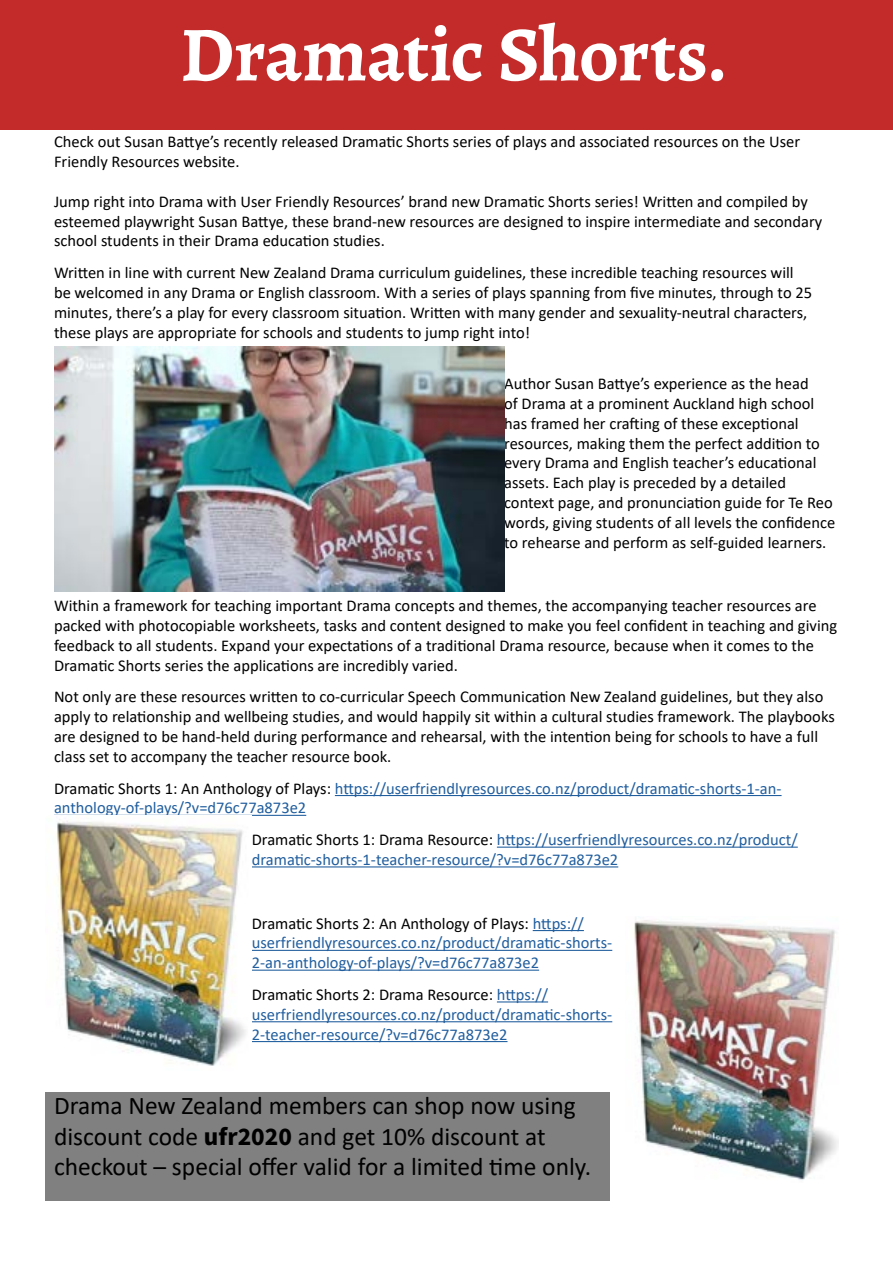
<style>
.page{position:relative;width:893px;height:1263px;background:#fff}
.page>*{position:absolute;margin:0;border:0;box-sizing:border-box;transform-origin:0 0}
.t1{font:700 78px "Alegreya";letter-spacing:-.01em;color:#fff}
.t2{font:25.5px/30.6px "Calibri";color:#000}
.t3{font:16.5px/19.8px "Calibri";color:#000}
.t4{font:16.5px/19.8px "Calibri";color:#215e9e}
.s1{color:#000}
.s2{font-family:"Source Sans Pro";font-weight:700}
</style>
<div class="page">
<div style="left:46px;top:1092px;width:564px;height:108px;background:#808080"></div>
<hr style="left:335px;top:795px;width:447px;height:1px;background:#215e9e">
<hr style="left:54px;top:815px;width:252px;height:1px;background:#215e9e">
<hr style="left:497px;top:847px;width:301px;height:1px;background:#215e9e">
<hr style="left:252px;top:866px;width:366px;height:1px;background:#215e9e">
<hr style="left:533px;top:930px;width:51px;height:1px;background:#215e9e">
<hr style="left:252px;top:950px;width:360px;height:1px;background:#215e9e">
<hr style="left:252px;top:970px;width:287px;height:1px;background:#215e9e">
<hr style="left:497px;top:1001px;width:51px;height:1px;background:#215e9e">
<hr style="left:252px;top:1021px;width:360px;height:1px;background:#215e9e">
<hr style="left:252px;top:1041px;width:255px;height:1px;background:#215e9e">
<img style="left:634px;top:916px;width:205px;height:264px">
<img style="left:54px;top:815px;width:198px;height:251px">
<img style="left:54px;top:346px;width:450px;height:245px">
<div style="left:0;top:0;width:893px;height:129px;background:#c22b2a"></div>
<h1 class="t1" style="left:180px;top:1px;width:549px">Dramatic Shorts.</h1>
<p class="t3" style="left:54px;top:132px;width:748px">Check out Susan Battye’s recently released Dramatic Shorts series of plays and associated resources on the User<br>Friendly Resources website.</p>
<p class="t3" style="left:54px;top:191px;width:770px">Jump right into Drama with User Friendly Resources’ brand new Dramatic Shorts series! Written and compiled by esteemed playwright Susan Battye, these brand-new resources are designed to inspire intermediate and secondary school students in their Drama education studies.</p>
<p class="t3" style="left:54px;top:262px;width:760px">Written in line with current New Zealand Drama curriculum guidelines, these incredible teaching resources will be welcomed in any Drama or English classroom. With a series of plays spanning from five minutes, through to 25 minutes, there’s a play for every classroom situation. Written with many gender and sexuality-neutral characters, these plays are appropriate for schools and students to jump right into!</p>
<p class="t3" style="left:504px;top:373px;width:333px">Author Susan Battye’s experience as the head<br>of Drama at a prominent Auckland high school has framed her crafting of these exceptional resources, making them the perfect addition to every Drama and English teacher’s educational assets. Each play is preceded by a detailed context page, and pronunciation guide for Te Reo words, giving students of all levels the confidence to rehearse and perform as self-guided learners.</p>
<p class="t3" style="left:54px;top:595px;width:785px">Within a framework for teaching important Drama concepts and themes, the accompanying teacher resources are packed with photocopiable worksheets, tasks and content designed to make you feel confident in teaching and giving feedback to all students. Expand your expectations of a traditional Drama resource, because when it comes to the Dramatic Shorts series the applications are incredibly varied.</p>
<p class="t3" style="left:54px;top:687px;width:782px">Not only are these resources written to co-curricular Speech Communication New Zealand guidelines, but they also apply to relationship and wellbeing studies, and would happily sit within a cultural studies framework. The playbooks are designed to be hand-held during performance and rehearsal, with the intention being for schools to have a full class set to accompany the teacher resource book.</p>
<p class="t4" style="left:54px;top:778px;width:729px"><span class="s1">Dramatic Shorts 1: An Anthology of Plays:</span> https://userfriendlyresources.co.nz/product/dramatic-shorts-1-an&shy;anthology-of-plays/?v=d76c77a873e2</p>
<p class="t4" style="left:252px;top:829px;width:547px"><span class="s1">Dramatic Shorts 1: Drama Resource:</span> https://userfriendlyresources.co.nz/product/ dramatic-shorts-1-teacher-resource/?v=d76c77a873e2</p>
<p class="t4" style="left:252px;top:913px;width:362px"><span class="s1">Dramatic Shorts 2: An Anthology of Plays:</span> https:// userfriendlyresources.co.nz/product/dramatic-shorts-<br>2-an-anthology-of-plays/?v=d76c77a873e2</p>
<p class="t4" style="left:252px;top:984px;width:362px"><span class="s1">Dramatic Shorts 2: Drama Resource:</span> https:// userfriendlyresources.co.nz/product/dramatic-shorts-<br>2-teacher-resource/?v=d76c77a873e2</p>
<h2 class="t2" style="left:54px;top:1090px;width:539px">Drama New Zealand members can shop now using discount code <span class="s2">ufr2020</span> and get 10% discount at checkout – special offer valid for a limited time only.</h2>
</div>
